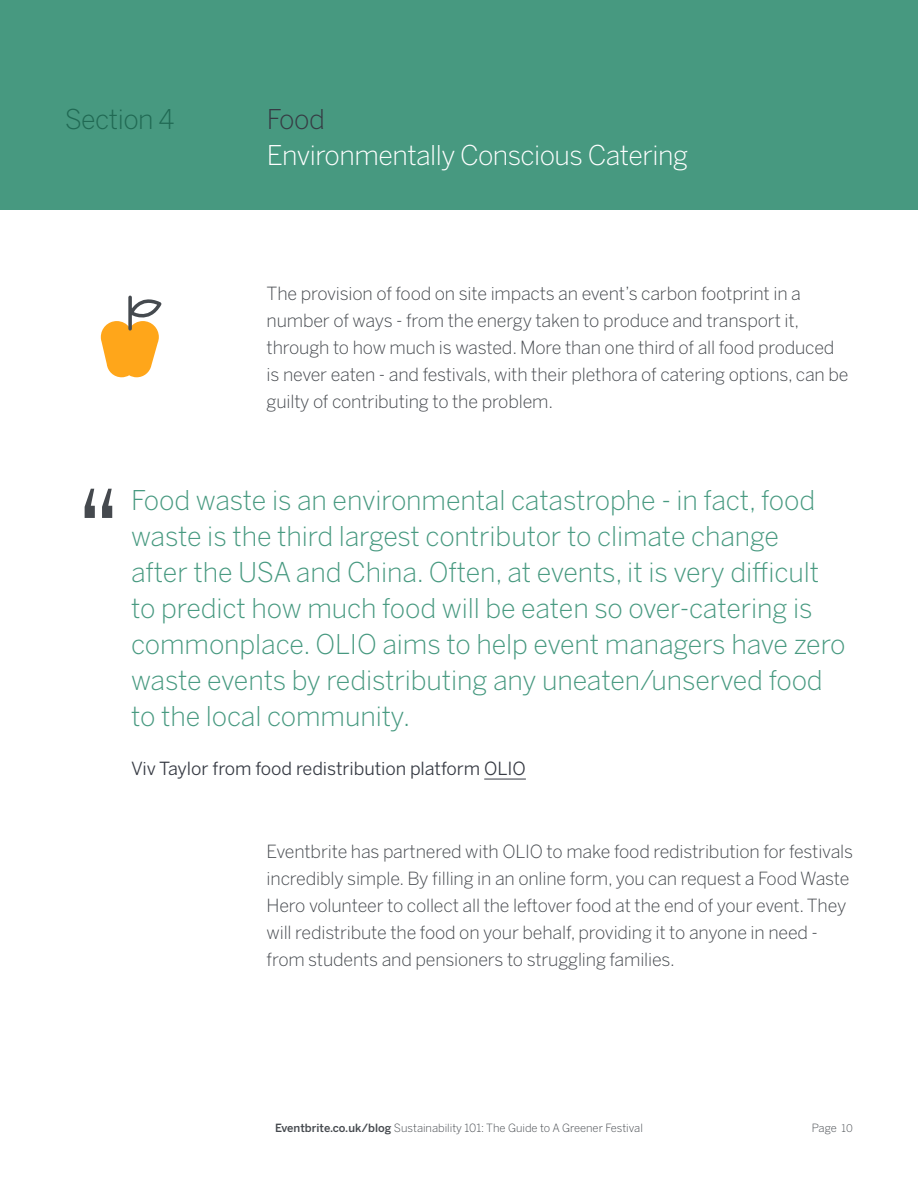
<style>
.page{position:relative;width:918px;height:1188px;background:#fff}
.page>*{position:absolute;margin:0;border:0;box-sizing:border-box;transform-origin:0 0}
.Do_not_use{font:300 27px/36px "Benton Sans";letter-spacing:-.005em;color:#479980}
.t1{font:300 27px/36px "Benton Sans";letter-spacing:-.02em;color:#fff}
.t2{font:300 27px "Benton Sans";letter-spacing:-.02em;color:#206953}
.t3{font:300 18px/27px "Benton Sans";letter-spacing:-.01em;color:#45494e}
.Do_not_use-2{font:18px "Benton Sans";letter-spacing:-.005em;color:#363a43}
.t4{font:300 11.25px "Benton Sans";color:#45494e}
.s1{color:#363a43}
.s2{font-weight:500}
.s3{font-size:10.5px}
</style>
<div class="page">
<div style="left:0;top:0;width:918px;height:210px;background:#479980"></div>
<hr style="left:484px;top:779px;width:42px;height:1px;background:#363a43">
<svg style="left:85px;top:489px;width:27px;height:29px"></svg>
<svg style="left:101px;top:295px;width:61px;height:82px"></svg>
<p class="t2" style="left:65px;top:104px;width:111px">Section 4</p>
<p class="t1" style="left:267px;top:101px;width:423px"><span class="s1">Food<br></span>Environmentally Conscious Catering</p>
<p class="t3" style="left:267px;top:280px;width:583px">The provision of food on site impacts an event’s carbon footprint in a number of ways - from the energy taken to produce and transport it, through to how much is wasted. More than one third of all food produced is never eaten - and festivals, with their plethora of catering options, can be guilty of contributing to the problem.</p>
<p class="Do_not_use" style="left:131px;top:482px;width:716px">Food waste is an environmental catastrophe - in fact, food waste is the third largest contributor to climate change<br>after the USA and China. Often, at events, it is very difficult to predict how much food will be eaten so over-catering is commonplace. OLIO aims to help event managers have zero waste events by redistributing any uneaten/unserved food to the local community.</p>
<p class="Do_not_use-2" style="left:131px;top:757px;width:396px">Viv Taylor from food redistribution platform OLIO</p>
<p class="t3" style="left:267px;top:838px;width:588px">Eventbrite has partnered with OLIO to make food redistribution for festivals incredibly simple. By filling in an online form, you can request a Food Waste Hero volunteer to collect all the leftover food at the end of your event. They will redistribute the food on your behalf, providing it to anyone in need - from students and pensioners to struggling families.</p>
<p class="t4" style="left:275px;top:1121px;width:369px"><span class="s2">Eventbrite.co.uk/blog</span> Sustainability 101: The Guide to A Greener Festival</p>
<p class="t4" style="left:812px;top:1121px;width:42px">Page <span class="s3">10</span></p>
</div>
